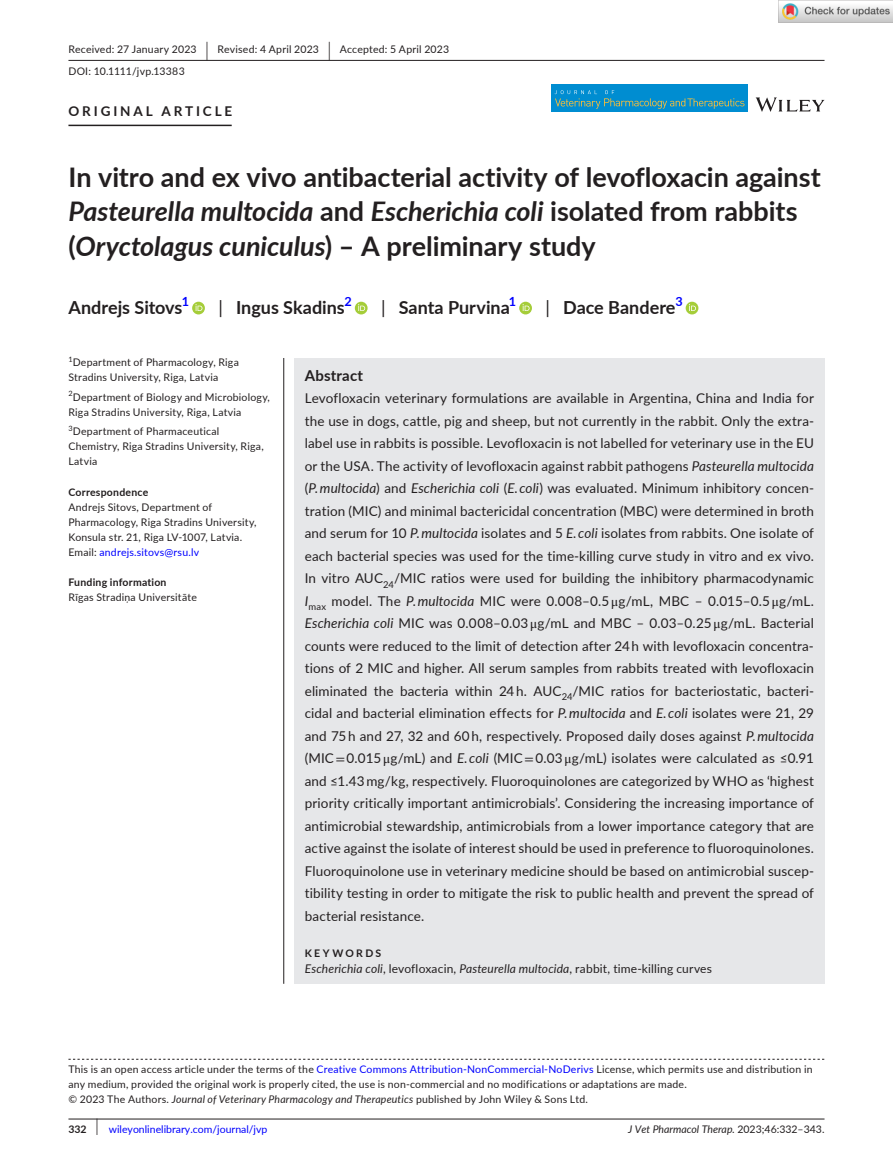
<style>
.page{position:relative;width:893px;height:1174px;background:#fff}
.page>*{position:absolute;margin:0;border:0;box-sizing:border-box;transform-origin:0 0}
.t1{font:700 27px/34.5px "Lato";letter-spacing:-.005em;color:#231f20}
.t2{font:700 18px "Lato";color:#231f20}
.t3{font:700 15px "Lato";letter-spacing:.015em;color:#231f20}
.t4{font:13.5px/22.5px "Lato";letter-spacing:.01em;color:#231f20;text-align:justify}
.t5{font:700 13.5px "Lato";letter-spacing:.215em;color:#231f20}
.t6{font:700 12.6px "Lato";color:#00f}
.t7{font:12px "Lato";letter-spacing:.015em;color:#231f20}
.t8{font:10.5px/15px "Lato";letter-spacing:.02em;color:#231f20}
.t9{font:10.5px "Lato";color:#00f}
.t10{font:italic 10.5px "Lato";color:#231f20}
.t11{font:700 10.5px "Lato";letter-spacing:.02em;color:#231f20}
.t12{font:700 10.5px "Lato";letter-spacing:.22em;color:#231f20}
.t13{font:7.35px "Lato";color:#231f20}
.s1{font-size:19.65px}
.s2{font-style:italic}
.s3{font-weight:400}
.s4{color:#00f}
.s5{font-family:"STIX"}
.s6{font-weight:700;color:#231f20}
.s7{font-size:17.4px;color:#231f20}
.s8{font-style:normal}
</style>
<div class="page">
<hr style="left:68px;top:1118px;width:756px;height:1px;background:#231f20">
<svg style="left:756px;top:97px;width:68px;height:15px"></svg>
<div style="left:552px;top:84px;width:196px;height:28px;background:#008dd1"></div>
<svg style="left:555px;top:90px;width:189px;height:19px"></svg>
<hr style="left:68px;top:60px;width:756px;height:1px;background:#231f20">
<hr style="left:68px;top:125px;width:164px;height:1px;background:#231f20">
<svg style="left:192px;top:302px;width:13px;height:12px"></svg>
<svg style="left:196px;top:304px;width:6px;height:7px"></svg>
<div style="left:355px;top:302px;width:13px;height:12px;background:#a5cd39;border-radius:50%"></div>
<svg style="left:358px;top:304px;width:7px;height:7px"></svg>
<svg style="left:519px;top:302px;width:13px;height:12px"></svg>
<svg style="left:523px;top:304px;width:7px;height:7px"></svg>
<div style="left:686px;top:302px;width:12px;height:12px;background:#a5cd39;border-radius:50%"></div>
<svg style="left:689px;top:304px;width:7px;height:7px"></svg>
<svg style="left:68px;top:1058px;width:756px;height:1px"></svg>
<div style="left:294px;top:358px;width:530px;height:625px;background:#e6e7e9"></div>
<hr style="left:283px;top:358px;width:1px;height:625px;background:#231f20">
<img style="left:779px;top:0;width:114px;height:23px">
<p class="t8" style="left:68px;top:38px;width:382px;line-height:21.8px">Received: 27 January 2023 <span class="s1">|</span> Revised: 4 April 2023 <span class="s1">|</span> Accepted: 5 April 2023<br>DOI: 10.1111/jvp.13383</p>
<p class="t5" style="left:68px;top:101px;width:165px">ORIGINAL ARTICLE</p>
<h1 class="t1" style="left:68px;top:159px;width:754px">In vitro and ex vivo antibacterial activity of levofloxacin against<br><span class="s2">Pasteurella multocida</span> and <span class="s2">Escherichia coli</span> isolated from rabbits (<span class="s2">Oryctolagus cuniculus</span>) – A preliminary study</h1>
<h2 class="t2" style="left:68px;top:295px;width:116px">Andrejs Sitovs</h2>
<p class="t6" style="left:182px;top:292px;width:9px">1</p>
<h2 class="t2" style="left:218px;top:295px;width:128px"><span class="s3">|</span> Ingus Skadins</h2>
<p class="t6" style="left:344px;top:292px;width:9px">2</p>
<h2 class="t2" style="left:381px;top:295px;width:130px"><span class="s3">|</span> Santa Purvina</h2>
<p class="t6" style="left:509px;top:292px;width:9px">1</p>
<h2 class="t2" style="left:545px;top:295px;width:132px"><span class="s3">|</span> Dace Bandere</h2>
<p class="t6" style="left:675px;top:292px;width:9px">3</p>
<p class="t13" style="left:68px;top:354px;width:6px">1</p>
<p class="t8" style="left:68px;top:355px;width:172px;text-indent:4px">Department of Pharmacology, Riga<br>Stradins University, Riga, Latvia</p>
<p class="t13" style="left:68px;top:388px;width:6px">2</p>
<p class="t8" style="left:68px;top:389px;width:203px;text-indent:4px">Department of Biology and Microbiology,<br>Riga Stradins University, Riga, Latvia</p>
<p class="t8" style="left:68px;top:424px;width:197px"><sup>3</sup>Department of Pharmaceutical<br>Chemistry, Riga Stradins University, Riga,<br>Latvia</p>
<p class="t11" style="left:68px;top:484px;width:81px">Correspondence</p>
<p class="t8" style="left:68px;top:499px;width:189px">Andrejs Sitovs, Department of Pharmacology, Riga Stradins University, Konsula str. 21, Riga LV-1007, Latvia.<br>Email: <span class="s4">andrejs.sitovs@rsu.lv</span></p>
<p class="t11" style="left:68px;top:574px;width:100px">Funding information</p>
<p class="t8" style="left:68px;top:589px;width:130px">Rīgas Stradiņa Universitāte</p>
<p class="t3" style="left:305px;top:364px;width:60px">Abstract</p>
<p class="t4" style="left:305px;top:386px;width:511px">Levofloxacin veterinary formulations are available in Argentina, China and India for the use in dogs, cattle, pig and sheep, but not currently in the rabbit. Only the extra&shy;label use in rabbits is possible. Levofloxacin is not labelled for veterinary use in the EU or the USA. The activity of levofloxacin against rabbit pathogens <span class="s2">Pasteurella multocida </span>(<span class="s2">P. multocida</span>) and <span class="s2">Escherichia coli</span> (<span class="s2">E. coli</span>) was evaluated. Minimum inhibitory concen&shy;tration (MIC) and minimal bactericidal concentration (MBC) were determined in broth and serum for 10 <span class="s2">P. multocida</span> isolates and 5 <span class="s2">E. coli</span> isolates from rabbits. One isolate of each bacterial species was used for the time-killing curve study in vitro and ex vivo.<br>In vitro AUC<sub>24</sub>/MIC ratios were used for building the inhibitory pharmacodynamic <span class="s2">I</span><sub>max</sub> model. The <span class="s2">P. multocida</span> MIC were 0.008–0.5 <span class="s5">μ</span>g/mL, MBC – 0.015–0.5 <span class="s5">μ</span>g/mL.<br><span class="s2">Escherichia coli</span> MIC was 0.008–0.03 <span class="s5">μ</span>g/mL and MBC – 0.03–0.25 <span class="s5">μ</span>g/mL. Bacterial counts were reduced to the limit of detection after 24 h with levofloxacin concentra&shy;tions of 2 MIC and higher. All serum samples from rabbits treated with levofloxacin eliminated the bacteria within 24 h. AUC<sub>24</sub>/MIC ratios for bacteriostatic, bacteri&shy;cidal and bacterial elimination effects for <span class="s2">P. multocida</span> and <span class="s2">E. coli</span> isolates were 21, 29 and 75 h and 27, 32 and 60 h, respectively. Proposed daily doses against <span class="s2">P. multocida </span>(MIC <span class="s5">=</span> 0.015 <span class="s5">μ</span>g/mL) and <span class="s2">E. coli</span> (MIC <span class="s5">=</span> 0.03 <span class="s5">μ</span>g/mL) isolates were calculated as ≤0.91 and ≤1.43 mg/kg, respectively. Fluoroquinolones are categorized by WHO as ‘highest priority critically important antimicrobials’. Considering the increasing importance of antimicrobial stewardship, antimicrobials from a lower importance category that are active against the isolate of interest should be used in preference to fluoroquinolones.<br>Fluoroquinolone use in veterinary medicine should be based on antimicrobial suscep&shy;tibility testing in order to mitigate the risk to public health and prevent the spread of bacterial resistance.</p>
<p class="t12" style="left:305px;top:945px;width:78px">KEYWORDS</p>
<p class="t7" style="left:305px;top:960px;width:409px"><span class="s2">Escherichia coli</span>, levofloxacin, <span class="s2">Pasteurella multocida</span>, rabbit, time-killing curves</p>
<p class="t8" style="left:68px;top:1061px;width:746px">This is an open access article under the terms of the <span class="s4">Creative Commons Attribution-NonCommercial-NoDerivs</span> License, which permits use and distribution in any medium, provided the original work is properly cited, the use is non-commercial and no modifications or adaptations are made.<br>© 2023 The Authors. <span class="s2">Journal of Veterinary Pharmacology and Therapeutics</span> published by John Wiley &amp; Sons Ltd.</p>
<p class="t9" style="left:68px;top:1121px;width:200px"><span class="s6">332</span> <span class="s7">|</span> wileyonlinelibrary.com/journal/jvp</p>
<p class="t10" style="left:628px;top:1121px;width:198px">J Vet Pharmacol Therap. <span class="s8">2023;46:332–343.</span></p>
</div>
